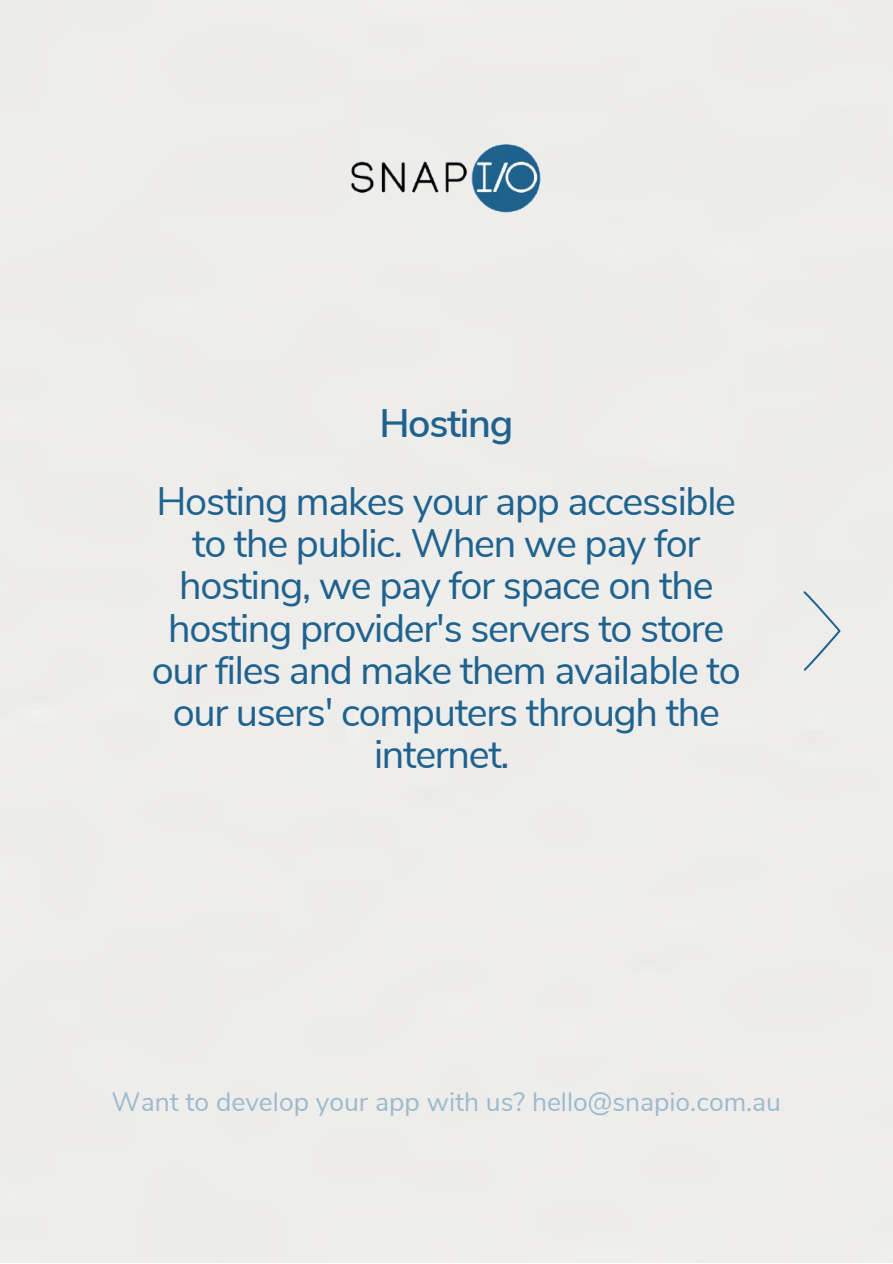
<style>
.page{position:relative;width:893px;height:1264px;background:#fff}
.page>*{position:absolute;margin:0;border:0;box-sizing:border-box;transform-origin:0 0}
.t1{font:39.6px/42.2px "Nunito Sans";letter-spacing:-.035em;color:#1f628e;text-align:center}
.t2{font:600 39.6px "Nunito Sans";letter-spacing:-.035em;color:#1f628e}
.t3{font:26.4px "Nunito Sans";color:#9dbacd}
</style>
<div class="page">
<svg style="left:803px;top:591px;width:37px;height:79px;background:#dee2e4"></svg>
<img style="left:350px;top:143px;width:192px;height:71px">
<p class="t2" style="left:379px;top:396px;width:135px">Hosting</p>
<p class="t1" style="left:152px;top:481px;width:590px">Hosting makes your app accessible to the public. When we pay for hosting, we pay for space on the hosting provider's servers to store our files and make them available to our users' computers through the internet.</p>
<p class="t3" style="left:112px;top:1084px;width:671px">Want to develop your app with us? hello@snapio.com.au</p>
</div>
